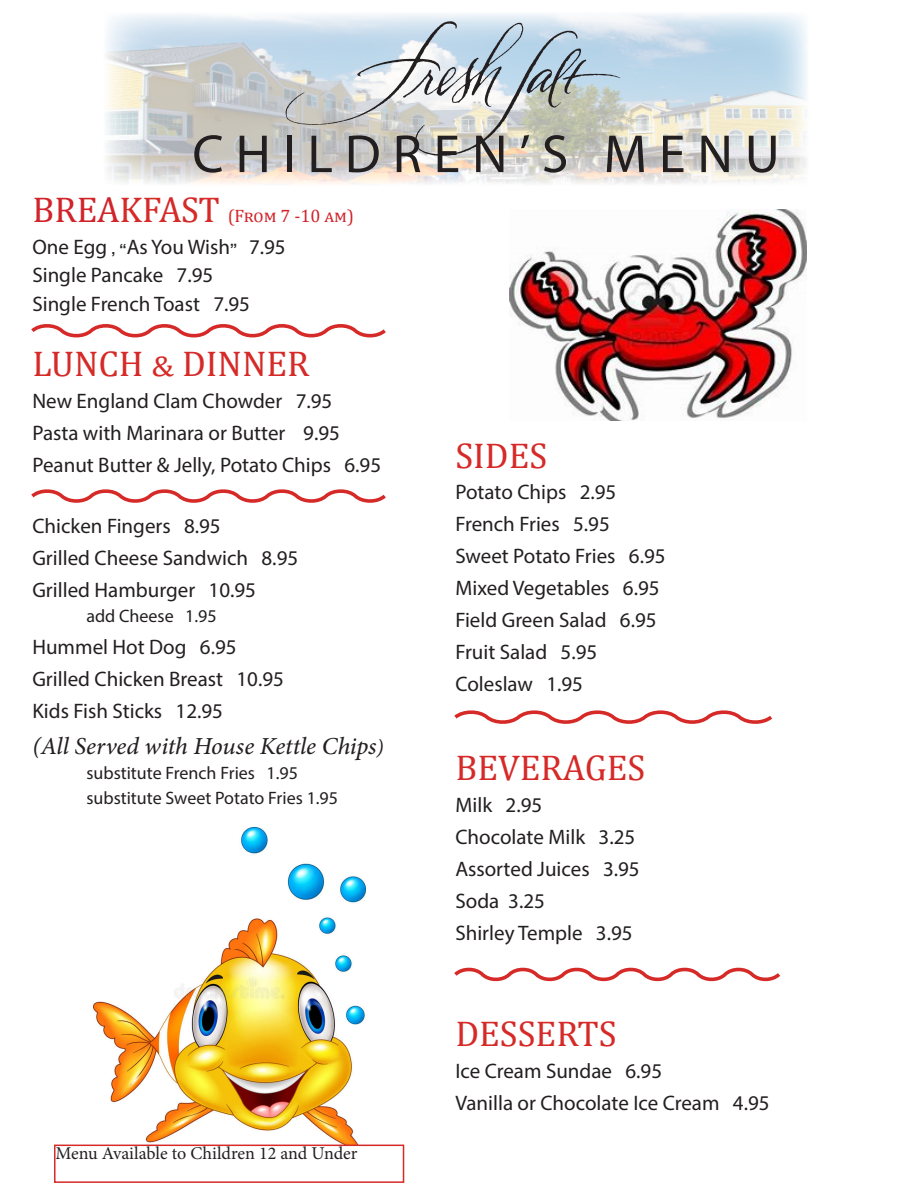
<style>
.page{position:relative;width:918px;height:1188px;background:#fff}
.page>*{position:absolute;margin:0;border:0;box-sizing:border-box;transform-origin:0 0}
.t1{font:54px "Myriad Pro";letter-spacing:.22em;color:#231f20}
.dessert_head{font:36px "Cambria";color:#d52a27}
.body_menu{font:36px "Cambria";color:#d52a27}
.body_menu-2{font:italic 24px "Adobe Hebrew";letter-spacing:-.005em;color:#231f20}
.body_menu-3{font:21px "Myriad Pro";color:#231f20}
.body_menu-4{font:18px/25.2px "Myriad Pro";color:#231f20}
.t2{font:18px "Minion Pro";color:#231f20}
.dessert_head-2{font:18px "Cambria";color:#d1232a}
.s1{font-size:36px}
.s2{font-size:36px;color:#d52a27}
.s3{color:#d52a27}
.s4{font-family:"Arial";font-weight:700;font-size:14.25px}
.s5{font-size:21px}
</style>
<div class="page">
<img style="left:106px;top:14px;width:701px;height:170px">
<svg style="left:285px;top:21px;width:335px;height:135px;background:#c2cbce"></svg>
<svg style="left:454px;top:710px;width:318px;height:14px"></svg>
<img style="left:93px;top:827px;width:272px;height:318px">
<img style="left:509px;top:209px;width:297px;height:212px">
<svg style="left:454px;top:967px;width:327px;height:15px"></svg>
<svg style="left:31px;top:489px;width:355px;height:14px"></svg>
<div style="left:54px;top:1145px;width:350px;height:38px;border:2px solid #d52a27"></div>
<svg style="left:31px;top:324px;width:355px;height:14px"></svg>
<p class="t1" style="left:192px;top:121px;width:589px">CHILDREN’S MENU</p>
<p class="dessert_head-2" style="left:32px;top:206px;width:323px"><span class="s1">BREA</span><span class="s2">KFAST</span> <span class="s3">(</span>From 7 -10 am)</p>
<p class="body_menu-3" style="left:32px;top:234px;width:255px">One Egg <span class="s4">, “</span>As You Wish<span class="s4">”</span> 7.95</p>
<p class="body_menu-3" style="left:32px;top:262px;width:182px">Single Pancake 7.95</p>
<p class="body_menu-3" style="left:32px;top:291px;width:219px">Single French Toast 7.95</p>
<p class="dessert_head" style="left:32px;top:343px;width:279px">LUNCH &amp; DINNER</p>
<p class="body_menu-3" style="left:32px;top:388px;width:301px">New England Clam Chowder 7.95</p>
<p class="body_menu-3" style="left:32px;top:420px;width:309px">Pasta with Marinara or Butter 9.95</p>
<p class="body_menu-3" style="left:32px;top:452px;width:350px">Peanut Butter &amp; Jelly, Potato Chips 6.95</p>
<p class="body_menu-3" style="left:32px;top:513px;width:190px">Chicken Fingers 8.95</p>
<p class="body_menu-3" style="left:32px;top:545px;width:267px">Grilled Cheese Sandwich 8.95</p>
<p class="body_menu-3" style="left:32px;top:577px;width:225px">Grilled Hamburger 10.95</p>
<p class="body_menu-4" style="left:86px;top:604px;width:132px">add Cheese 1.95</p>
<p class="body_menu-3" style="left:32px;top:634px;width:206px">Hummel Hot Dog 6.95</p>
<p class="body_menu-3" style="left:32px;top:666px;width:253px">Grilled Chicken Breast 10.95</p>
<p class="body_menu-3" style="left:32px;top:698px;width:192px">Kids Fish Sticks 12.95</p>
<p class="body_menu-2" style="left:32px;top:731px;width:353px">(All Served with House Kettle Chips<span class="s5">)</span></p>
<p class="body_menu-4" style="left:86px;top:760px;width:253px">substitute French Fries 1.95 substitute Sweet Potato Fries 1.95</p>
<p class="t2" style="left:56px;top:1141px;width:304px">Menu Available to Children 12 and Under</p>
<p class="dessert_head" style="left:455px;top:434px;width:93px">SIDES</p>
<p class="body_menu-3" style="left:455px;top:480px;width:163px">Potato Chips 2.95</p>
<p class="body_menu-3" style="left:455px;top:511px;width:156px">French Fries 5.95</p>
<p class="body_menu-3" style="left:455px;top:543px;width:212px">Sweet Potato Fries 6.95</p>
<p class="body_menu-3" style="left:455px;top:575px;width:206px">Mixed Vegetables 6.95</p>
<p class="body_menu-3" style="left:455px;top:607px;width:203px">Field Green Salad 6.95</p>
<p class="body_menu-3" style="left:455px;top:639px;width:143px">Fruit Salad 5.95</p>
<p class="body_menu-3" style="left:455px;top:671px;width:129px">Coleslaw 1.95</p>
<p class="dessert_head" style="left:455px;top:746px;width:191px">BEVERAGES</p>
<p class="body_menu-3" style="left:455px;top:792px;width:88px">Milk 2.95</p>
<p class="body_menu-3" style="left:455px;top:824px;width:181px">Chocolate Milk 3.25</p>
<p class="body_menu-3" style="left:455px;top:856px;width:186px">Assorted Juices 3.95</p>
<p class="body_menu-3" style="left:455px;top:888px;width:91px">Soda 3.25</p>
<p class="body_menu-3" style="left:455px;top:920px;width:179px">Shirley Temple 3.95</p>
<p class="body_menu" style="left:455px;top:1013px;width:163px">DESSERTS</p>
<p class="body_menu-3" style="left:455px;top:1058px;width:208px">Ice Cream Sundae 6.95</p>
<p class="body_menu-3" style="left:455px;top:1090px;width:316px">Vanilla or Chocolate Ice Cream 4.95</p>
</div>
